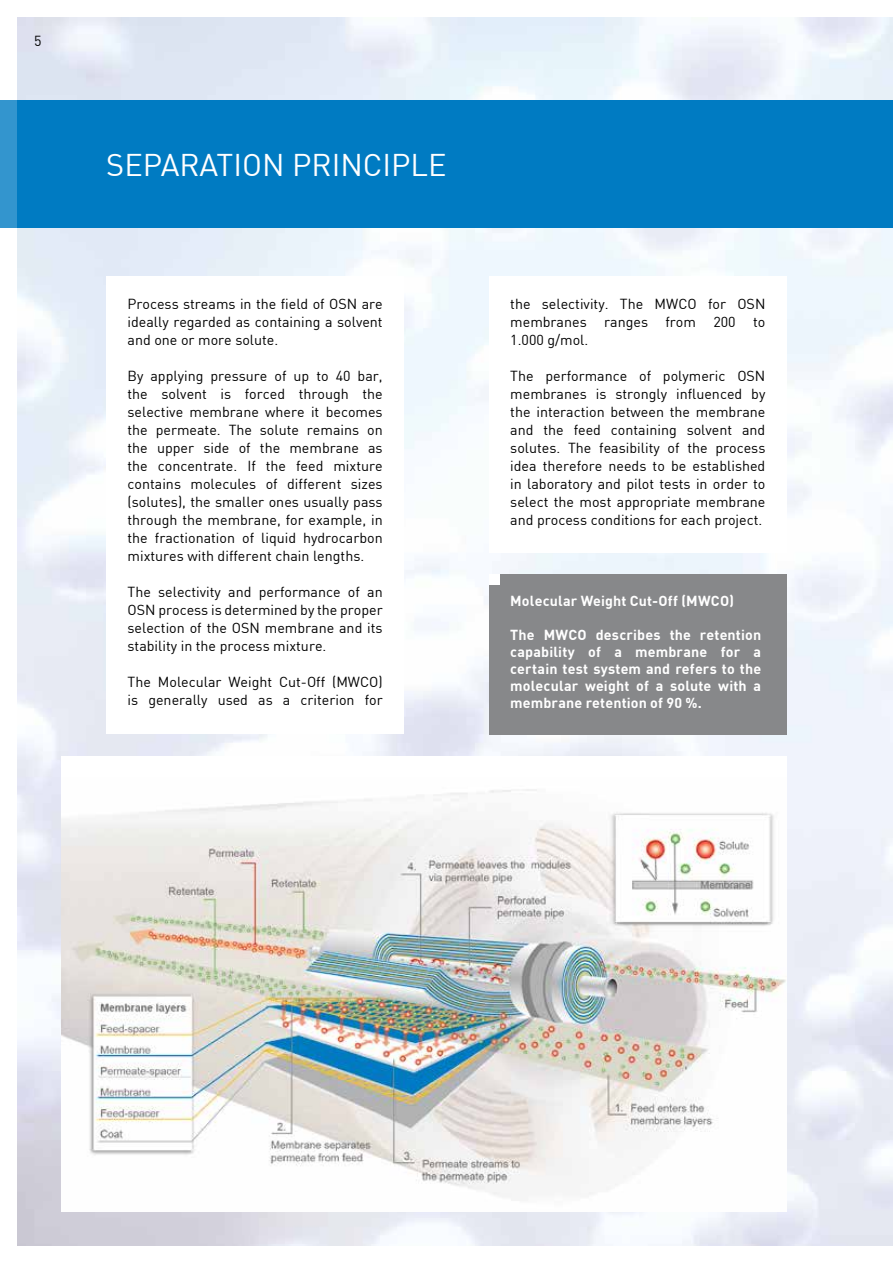
<style>
.page{position:relative;width:893px;height:1263px;background:#fff}
.page>*{position:absolute;margin:0;border:0;box-sizing:border-box;transform-origin:0 0}
.t1{font:30.75px "DIN Pro";color:#fff}
.t2{font:14.25px/18px "DIN Pro";color:#000;text-align:justify}
.t3{font:700 14.25px/17.1px "DIN Pro";letter-spacing:.01em;color:#fff;text-align:justify}
</style>
<div class="page">
<img style="left:17px;top:17px;width:876px;height:1229px">
<div style="left:0;top:100px;width:17px;height:127px;background:#3395ce"></div>
<div style="left:106px;top:276px;width:298px;height:458px;background:#fff"></div>
<div style="left:62px;top:757px;width:725px;height:455px;background:#fff"></div>
<img style="left:62px;top:789px;width:724px;height:408px">
<div style="left:489px;top:276px;width:298px;height:277px;background:#fff"></div>
<div style="left:489px;top:574px;width:298px;height:160px;background:#87888a"></div>
<div style="left:489px;top:574px;width:11px;height:11px;background:#fff"></div>
<div style="left:17px;top:100px;width:876px;height:127px;background:#007bc2"></div>
<p class="t2" style="left:34px;top:31px;width:9px">5</p>
<h1 class="t1" style="left:106px;top:142px;width:342px">SEPARATION PRINCIPLE</h1>
<p class="t2" style="left:128px;top:293px;width:257px">Process streams in the field of OSN are ideally regarded as containing a solvent and one or more solute.</p>
<p class="t2" style="left:128px;top:365px;width:257px">By applying pressure of up to 40 bar, the solvent is forced through the selective membrane where it becomes the permeate. The solute remains on the upper side of the membrane as the concentrate. If the feed mixture contains molecules of different sizes (solutes), the smaller ones usually pass through the membrane, for example, in the fractionation of liquid hydrocarbon mixtures with different chain lengths.</p>
<p class="t2" style="left:128px;top:581px;width:257px">The selectivity and performance of an OSN process is determined by the proper selection of the OSN membrane and its stability in the process mixture.</p>
<p class="t2" style="left:128px;top:671px;width:257px">The Molecular Weight Cut-Off (MWCO) is generally used as a criterion for</p>
<p class="t2" style="left:510px;top:293px;width:257px">the selectivity. The MWCO for OSN membranes ranges from 200 to 1.000 g/mol.</p>
<p class="t2" style="left:510px;top:365px;width:257px">The performance of polymeric OSN membranes is strongly influenced by the interaction between the membrane and the feed containing solvent and solutes. The feasibility of the process idea therefore needs to be established in laboratory and pilot tests in order to select the most appropriate membrane and process conditions for each project.</p>
<p class="t3" style="left:510px;top:592px;width:225px">Molecular Weight Cut-Off (MWCO)</p>
<p class="t3" style="left:510px;top:625px;width:252px">The MWCO describes the retention capability of a membrane for a certain test system and refers to the molecular weight of a solute with a membrane retention of 90 %.</p>
</div>
